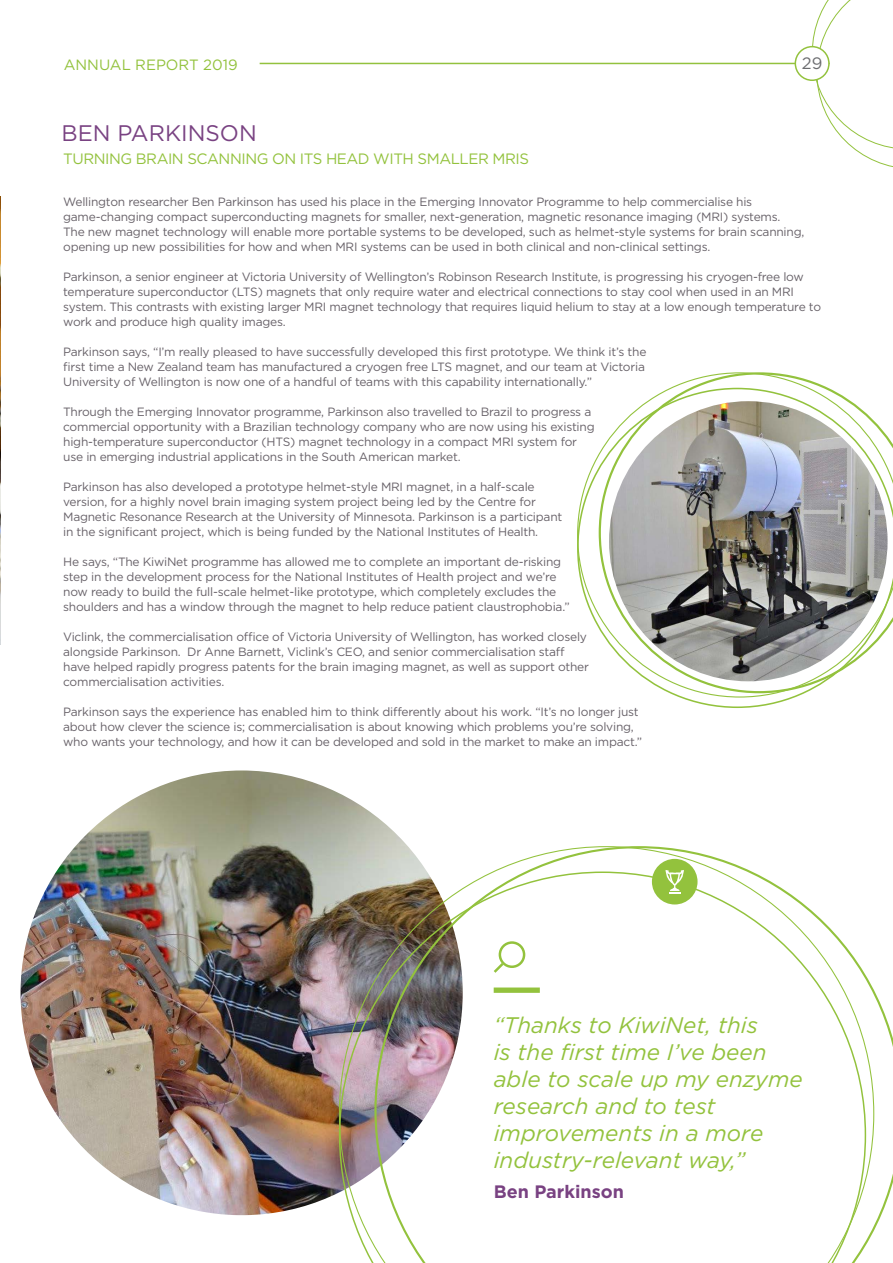
<style>
.page{position:relative;width:893px;height:1263px;background:#fff}
.page>*{position:absolute;margin:0;border:0;box-sizing:border-box;transform-origin:0 0}
.subtitles{font:italic 22.5px/27px "Gotham";color:#93c23d}
.t1{font:22.5px "Gotham";color:#794282}
.subtitles-2{font:700 18px "Gotham";color:#794282}
.t2{font:16.5px "Gotham";color:#6c6d70}
.t3{font:15px "Gotham";letter-spacing:-.03em;color:#93c23d}
.t4{font:14.85px "Gotham";color:#93c23d}
.t5{font:12px/15px "Gotham";letter-spacing:-.02em;color:#686269}
</style>
<div class="page">
<svg style="left:812px;top:0;width:81px;height:167px"></svg>
<hr style="left:260px;top:63px;width:570px;height:1px;background:#93c23d">
<div style="left:795px;top:47px;width:34px;height:33px;background:#fff;border-radius:50%"></div>
<div style="left:795px;top:46px;width:35px;height:35px;border:2px solid #93c23d;border-radius:50%"></div>
<img style="left:0;top:196px;width:1px;height:449px">
<img style="left:21px;top:770px;width:387px;height:445px">
<svg style="left:577px;top:372px;width:316px;height:325px"></svg>
<svg style="left:339px;top:846px;width:535px;height:417px"></svg>
<div style="left:494px;top:987px;width:46px;height:6px;background:#93c23d"></div>
<div style="left:500px;top:942px;width:24px;height:25px;background:#fff;border-radius:50%"></div>
<div style="left:499px;top:941px;width:26px;height:27px;border:2px solid #93c23d;border-radius:50%"></div>
<svg style="left:491px;top:960px;width:15px;height:15px"></svg>
<div style="left:652px;top:859px;width:45px;height:45px;background:#93c23d;border-radius:50%"></div>
<svg style="left:665px;top:870px;width:19px;height:23px"></svg>
<img style="left:609px;top:401px;width:279px;height:280px">
<p class="t4" style="left:64px;top:55px;width:175px">ANNUAL REPORT 2019</p>
<h3 class="t2" style="left:802px;top:52px;width:22px">29</h3>
<p class="t1" style="left:62px;top:119px;width:197px">BEN PARKINSON</p>
<p class="t3" style="left:63px;top:149px;width:467px">TURNING BRAIN SCANNING ON ITS HEAD WITH SMALLER MRIS</p>
<p class="t5" style="left:63px;top:194px;width:719px">Wellington researcher Ben Parkinson has used his place in the Emerging Innovator Programme to help commercialise his game-changing compact superconducting magnets for smaller, next-generation, magnetic resonance imaging (MRI) systems.</p>
<p class="t5" style="left:63px;top:224px;width:743px">The new magnet technology will enable more portable systems to be developed, such as helmet-style systems for brain scanning, opening up new possibilities for how and when MRI systems can be used in both clinical and non-clinical settings.</p>
<p class="t5" style="left:63px;top:269px;width:759px">Parkinson, a senior engineer at Victoria University of Wellington’s Robinson Research Institute, is progressing his cryogen-free low temperature superconductor (LTS) magnets that only require water and electrical connections to stay cool when used in an MRI system. This contrasts with existing larger MRI magnet technology that requires liquid helium to stay at a low enough temperature to work and produce high quality images.</p>
<p class="t5" style="left:63px;top:344px;width:585px">Parkinson says, “I’m really pleased to have successfully developed this first prototype. We think it’s the first time a New Zealand team has manufactured a cryogen free LTS magnet, and our team at Victoria<br>University of Wellington is now one of a handful of teams with this capability internationally.”</p>
<p class="t5" style="left:63px;top:404px;width:533px">Through the Emerging Innovator programme, Parkinson also travelled to Brazil to progress a commercial opportunity with a Brazilian technology company who are now using his existing high-temperature superconductor (HTS) magnet technology in a compact MRI system for use in emerging industrial applications in the South American market.</p>
<p class="t5" style="left:63px;top:479px;width:473px">Parkinson has also developed a prototype helmet-style MRI magnet, in a half-scale</p>
<p class="t5" style="left:63px;top:494px;width:474px">version, for a highly novel brain imaging system project being led by the Centre for</p>
<p class="t5" style="left:63px;top:509px;width:501px">Magnetic Resonance Research at the University of Minnesota. Parkinson is a participant in the significant project, which is being funded by the National Institutes of Health.</p>
<p class="t5" style="left:63px;top:554px;width:508px">He says, “The KiwiNet programme has allowed me to complete an important de-risking step in the development process for the National Institutes of Health project and we’re now ready to build the full-scale helmet-like prototype, which completely excludes the shoulders and has a window through the magnet to help reduce patient claustrophobia.”</p>
<p class="t5" style="left:63px;top:629px;width:527px">Viclink, the commercialisation office of Victoria University of Wellington, has worked closely alongside Parkinson. Dr Anne Barnett, Viclink’s CEO, and senior commercialisation staff have helped rapidly progress patents for the brain imaging magnet, as well as support other commercialisation activities.</p>
<p class="t5" style="left:63px;top:704px;width:581px">Parkinson says the experience has enabled him to think differently about his work. “It’s no longer just about how clever the science is; commercialisation is about knowing which problems you’re solving, who wants your technology, and how it can be developed and sold in the market to make an impact.”</p>
<p class="subtitles" style="left:494px;top:1011px;width:311px">“Thanks to KiwiNet, this<br>is the first time I’ve been able to scale up my enzyme research and to test improvements in a more industry-relevant way,”</p>
<p class="subtitles-2" style="left:494px;top:1180px;width:132px">Ben Parkinson</p>
</div>
